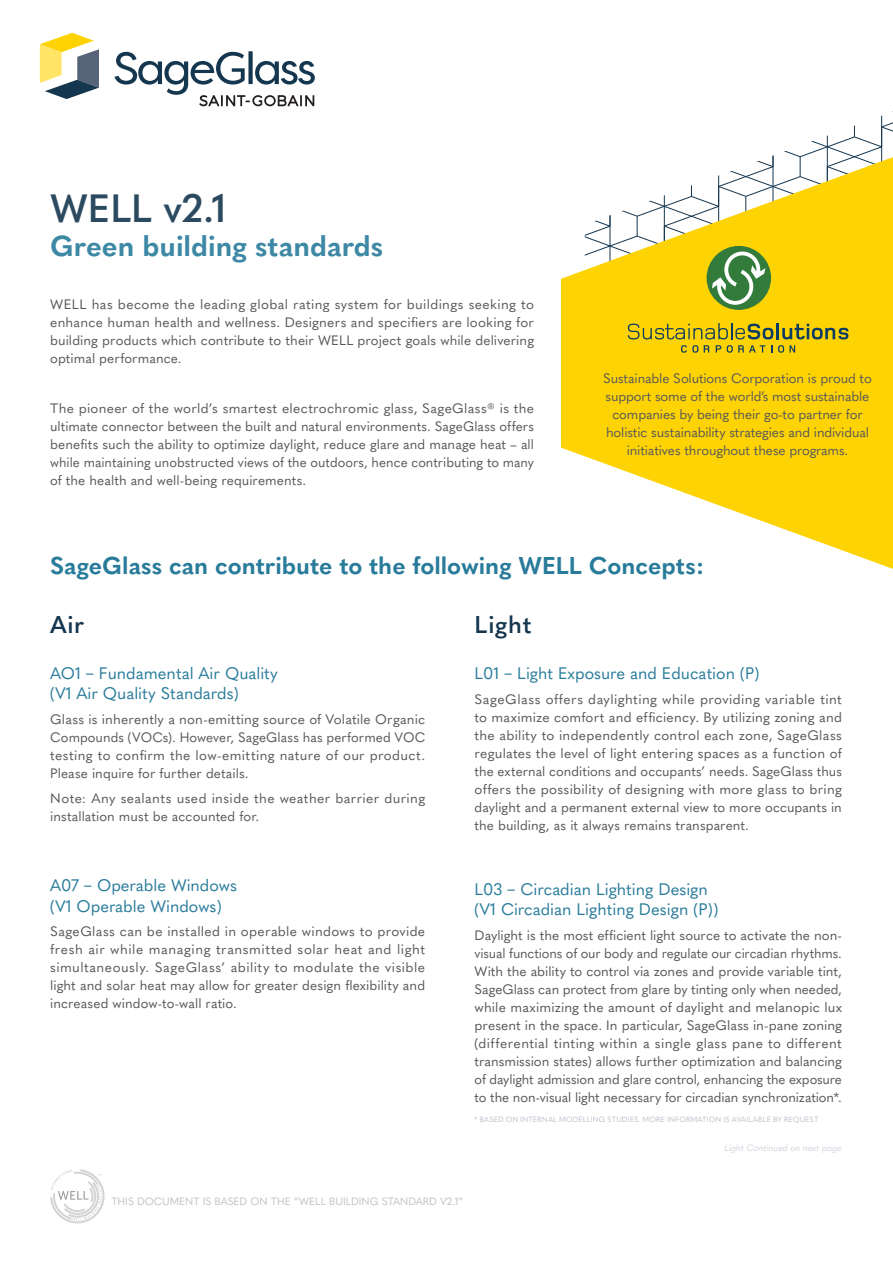
<style>
.page{position:relative;width:893px;height:1263px;background:#fff}
.page>*{position:absolute;margin:0;border:0;box-sizing:border-box;transform-origin:0 0}
.t1{font:600 39px "Quasimoda";color:#14364f}
.t2{font:700 28.5px "Quasimoda";color:#287b9a}
.Titre_light{font:700 24px "Quasimoda";color:#287b9a}
.Sous_titre_1{font:600 24px "Quasimoda";letter-spacing:.03em;color:#14364f}
.Sous_titre_1-2{font:16.5px/20.2px "Quasimoda";color:#287b9a}
.JUSTIFED_CORRECTED{font:13.5px/18px "Quasimoda";letter-spacing:.005em;color:#57585a;text-align:justify}
._9_12_body_70K{font:13.5px/18px "Quasimoda";letter-spacing:-.01em;color:#57585a;text-align:center}
.JUSTIFED_CORRECTED-2{font:13.5px/18px "Quasimoda";letter-spacing:.025em;color:#57585a}
.t3{font:10.5px "Quasimoda";color:#c1c2c4}
.courant_9_12_-10{font:italic 9px "Quasimoda";letter-spacing:-.01em;color:#d2d4dc}
.Sous_titre_1-3{font:7.5px "Quasimoda";letter-spacing:.02em;color:#bbc0cb}
</style>
<div class="page">
<svg style="left:40px;top:33px;width:59px;height:66px"></svg>
<svg style="left:115px;top:51px;width:200px;height:55px"></svg>
<svg style="left:772px;top:115px;width:121px;height:42px"></svg>
<svg style="left:561px;top:157px;width:332px;height:412px;fill:#fed304"></svg>
<div style="left:707px;top:246px;width:64px;height:64px;background:#337b3b;border-radius:50%"></div>
<svg style="left:712px;top:252px;width:53px;height:53px"></svg>
<svg style="left:628px;top:323px;width:145px;height:16px;background:#bdaa1c"></svg>
<hr style="left:776px;top:323px;width:3px;height:16px;background:#0c3c61">
<svg style="left:782px;top:324px;width:66px;height:15px"></svg>
<svg style="left:681px;top:345px;width:17px;height:8px"></svg>
<svg style="left:704px;top:345px;width:5px;height:8px"></svg>
<svg style="left:716px;top:345px;width:5px;height:8px"></svg>
<svg style="left:727px;top:345px;width:38px;height:8px"></svg>
<svg style="left:778px;top:345px;width:6px;height:8px"></svg>
<svg style="left:790px;top:345px;width:5px;height:8px"></svg>
<svg style="left:50px;top:1169px;width:55px;height:54px"></svg>
<h1 class="t1" style="left:50px;top:178px;width:178px">WELL v2.1</h1>
<h2 class="t2" style="left:50px;top:224px;width:335px">Green building standards</h2>
<p class="JUSTIFED_CORRECTED" style="left:50px;top:294px;width:485px">WELL has become the leading global rating system for buildings seeking to enhance human health and wellness. Designers and specifiers are looking for building products which contribute to their WELL project goals while delivering optimal performance.</p>
<p class="JUSTIFED_CORRECTED" style="left:50px;top:398px;width:485px">The pioneer of the world’s smartest electrochromic glass, SageGlass® is the ultimate connector between the built and natural environments. SageGlass offers benefits such the ability to optimize daylight, reduce glare and manage heat – all while maintaining unobstructed views of the outdoors, hence contributing to many of the health and well-being requirements.</p>
<p class="_9_12_body_70K" style="left:603px;top:368px;width:270px">Sustainable Solutions Corporation is proud to support some of the world’s most sustainable companies by being their go-to partner for holistic sustainability strategies and individual initiatives throughout these programs.</p>
<p class="Titre_light" style="left:50px;top:547px;width:655px">SageGlass can contribute to the following WELL Concepts:</p>
<p class="Sous_titre_1" style="left:50px;top:606px;width:36px">Air</p>
<p class="Sous_titre_1-2" style="left:50px;top:662px;width:229px">AO1 – Fundamental Air Quality (V1 Air Quality Standards)</p>
<p class="JUSTIFED_CORRECTED" style="left:50px;top:709px;width:377px">Glass is inherently a non-emitting source of Volatile Organic Compounds (VOCs). However, SageGlass has performed VOC testing to confirm the low-emitting nature of our product.<br>Please inquire for further details.</p>
<p class="JUSTIFED_CORRECTED-2" style="left:50px;top:788px;width:377px">Note: Any sealants used inside the weather barrier during installation must be accounted for.</p>
<p class="Sous_titre_1" style="left:475px;top:606px;width:58px">Light</p>
<p class="Sous_titre_1-2" style="left:475px;top:662px;width:287px">L01 – Light Exposure and Education (P)</p>
<p class="JUSTIFED_CORRECTED" style="left:475px;top:689px;width:369px">SageGlass offers daylighting while providing variable tint to maximize comfort and efficiency. By utilizing zoning and the ability to independently control each zone, SageGlass regulates the level of light entering spaces as a function of the external conditions and occupants’ needs. SageGlass thus offers the possibility of designing with more glass to bring daylight and a permanent external view to more occupants in the building, as it always remains transparent.</p>
<p class="Sous_titre_1-2" style="left:50px;top:874px;width:188px">A07 – Operable Windows (V1 Operable Windows)</p>
<p class="JUSTIFED_CORRECTED" style="left:50px;top:922px;width:377px">SageGlass can be installed in operable windows to provide fresh air while managing transmitted solar heat and light simultaneously. SageGlass’ ability to modulate the visible light and solar heat may allow for greater design flexibility and increased window-to-wall ratio.</p>
<p class="Sous_titre_1-2" style="left:475px;top:878px;width:245px">L03 – Circadian Lighting Design (V1 Circadian Lighting Design (P))</p>
<p class="JUSTIFED_CORRECTED" style="left:475px;top:925px;width:369px">Daylight is the most efficient light source to activate the non&shy;visual functions of our body and regulate our circadian rhythms.<br>With the ability to control via zones and provide variable tint, SageGlass can protect from glare by tinting only when needed, while maximizing the amount of daylight and melanopic lux present in the space. In particular, SageGlass in-pane zoning (differential tinting within a single glass pane to different transmission states) allows further optimization and balancing of daylight admission and glare control, enhancing the exposure to the non-visual light necessary for circadian synchronization*.</p>
<p class="Sous_titre_1-3" style="left:475px;top:1114px;width:345px">* BASED ON INTERNAL MODELLING STUDIES. MORE INFORMATION IS AVAILABLE BY REQUEST</p>
<p class="courant_9_12_-10" style="left:724px;top:1140px;width:119px">Light Continued on next page</p>
<p class="t3" style="left:111px;top:1193px;width:353px">THIS DOCUMENT IS BASED ON THE “WELL BUILDING STANDARD V2.1”</p>
</div>
